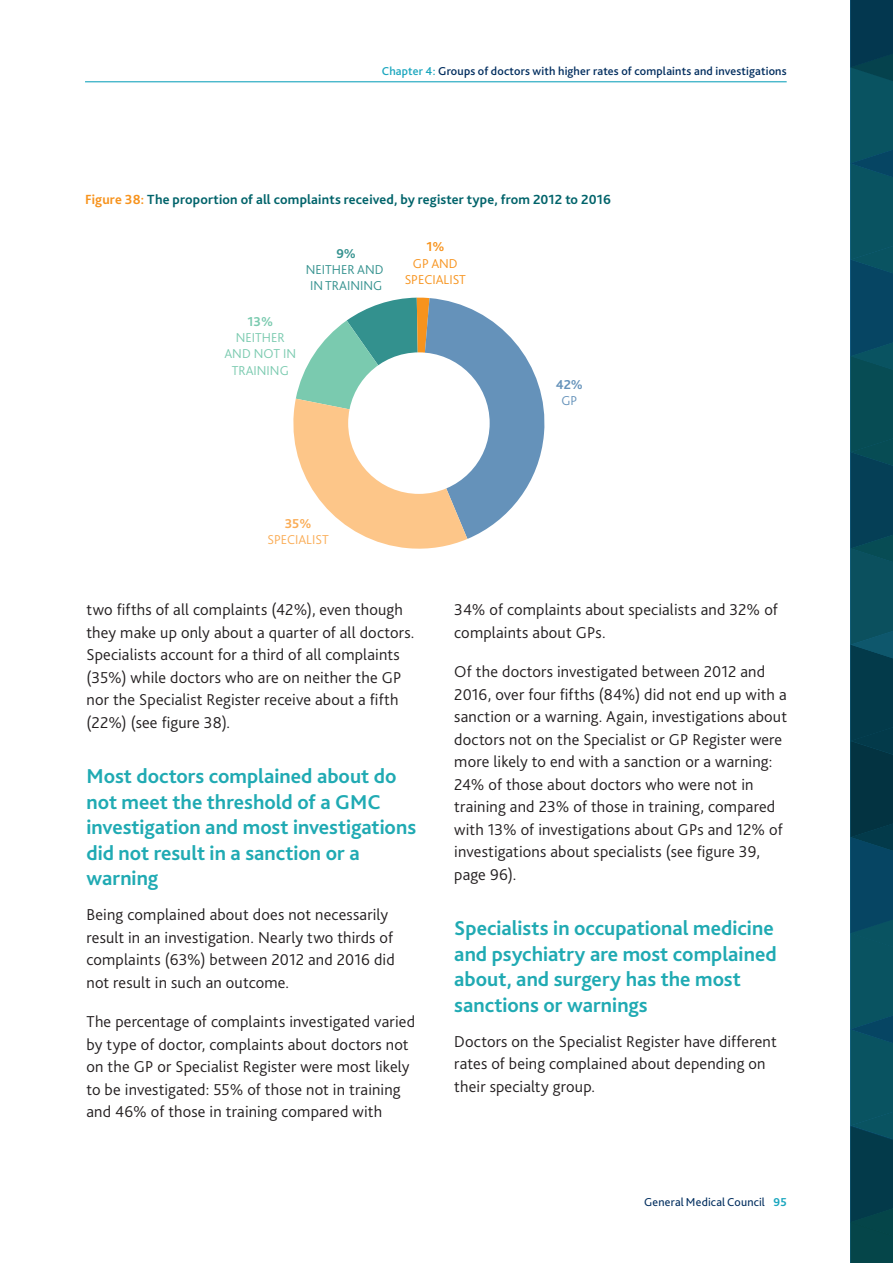
<style>
.page{position:relative;width:893px;height:1263px;background:#fff}
.page>*{position:absolute;margin:0;border:0;box-sizing:border-box;transform-origin:0 0}
.t1{font:700 21px/25.5px "Bliss 2";color:#20aab3}
.t2{font:300 16.5px/22.5px "Bliss 2";letter-spacing:.01em;color:#231f20}
.t3{font:700 13.8px "Bliss 2";letter-spacing:.01em;color:#00636a}
.t4{font:300 13.5px/16.2px "Bliss";color:#7acaaf;text-align:center}
.t5{font:300 13.5px/16.2px "Bliss";color:#33918e;text-align:center}
.t6{font:300 13.5px/16.2px "Bliss";color:#f7931d;text-align:center}
.t7{font:300 13.5px "Bliss";color:#faac55}
.t8{font:700 13.5px "Bliss";color:#6592ba}
.t9{font:700 13.5px "Bliss";color:#faac55}
.t10{font:700 13.5px "Bliss";color:#7acaaf}
.t11{font:300 13.5px "Bliss";color:#6592ba}
.t12{font:700 13.5px "Bliss";color:#f7931d}
.t13{font:700 13.5px "Bliss";color:#33918e}
.t14{font:500 12px "Bliss 2";letter-spacing:.015em;color:#002d5e}
.t15{font:12px "Bliss 2";letter-spacing:.015em;color:#002d5e}
.s1{color:#1aa6be}
.s2{color:#f7931d}
.s3{font-weight:700;color:#1aa6be}
</style>
<div class="page">
<hr style="left:85px;top:81px;width:702px;height:1px;background:#1aa6be">
<svg style="left:850px;top:0;width:43px;height:1263px;background:#064758"></svg>
<svg style="left:293px;top:298px;width:252px;height:251px"></svg>
<div style="left:348px;top:352px;width:142px;height:142px;background:#fff;border-radius:50%"></div>
<p class="t14" style="left:382px;top:64px;width:406px"><span class="s1">Chapter 4:</span> Groups of doctors with higher rates of complaints and investigations</p>
<p class="t3" style="left:85px;top:191px;width:527px"><span class="s2">Figure 38:</span> The proportion of all complaints received, by register type, from 2012 to 2016</p>
<p class="t10" style="left:247px;top:313px;width:27px">13%</p>
<p class="t4" style="left:224px;top:330px;width:73px">NEITHER<br>AND NOT IN<br>TRAINING</p>
<p class="t13" style="left:336px;top:245px;width:21px">9%</p>
<p class="t5" style="left:306px;top:261px;width:79px">NEITHER AND<br>IN TRAINING</p>
<p class="t12" style="left:426px;top:238px;width:20px">1%</p>
<p class="t6" style="left:405px;top:255px;width:63px">GP AND<br>SPECIALIST</p>
<p class="t9" style="left:285px;top:515px;width:28px">35%</p>
<p class="t7" style="left:267px;top:531px;width:63px">SPECIALIST</p>
<p class="t8" style="left:556px;top:376px;width:29px">42%</p>
<p class="t11" style="left:561px;top:392px;width:17px">GP</p>
<p class="t2" style="left:86px;top:598px;width:329px">two fifths of all complaints (42%), even though they make up only about a quarter of all doctors.<br>Specialists account for a third of all complaints (35%) while doctors who are on neither the GP nor the Specialist Register receive about a fifth (22%) (see figure 38).</p>
<p class="t1" style="left:86px;top:763px;width:331px">Most doctors complained about do not meet the threshold of a GMC investigation and most investigations did not result in a sanction or a warning</p>
<p class="t2" style="left:86px;top:903px;width:310px">Being complained about does not necessarily result in an investigation. Nearly two thirds of complaints (63%) between 2012 and 2016 did not result in such an outcome.</p>
<p class="t2" style="left:86px;top:1010px;width:330px">The percentage of complaints investigated varied by type of doctor, complaints about doctors not on the GP or Specialist Register were most likely to be investigated: 55% of those not in training and 46% of those in training compared with</p>
<p class="t2" style="left:454px;top:598px;width:325px">34% of complaints about specialists and 32% of complaints about GPs.</p>
<p class="t2" style="left:454px;top:660px;width:334px">Of the doctors investigated between 2012 and 2016, over four fifths (84%) did not end up with a sanction or a warning. Again, investigations about doctors not on the Specialist or GP Register were more likely to end with a sanction or a warning:<br>24% of those about doctors who were not in training and 23% of those in training, compared with 13% of investigations about GPs and 12% of investigations about specialists (see figure 39, page 96).</p>
<p class="t1" style="left:454px;top:915px;width:324px">Specialists in occupational medicine and psychiatry are most complained about, and surgery has the most sanctions or warnings</p>
<p class="t2" style="left:454px;top:1030px;width:324px">Doctors on the Specialist Register have different rates of being complained about depending on their specialty group.</p>
<p class="t15" style="left:644px;top:1195px;width:144px">General Medical Council <span class="s3">95</span></p>
</div>
